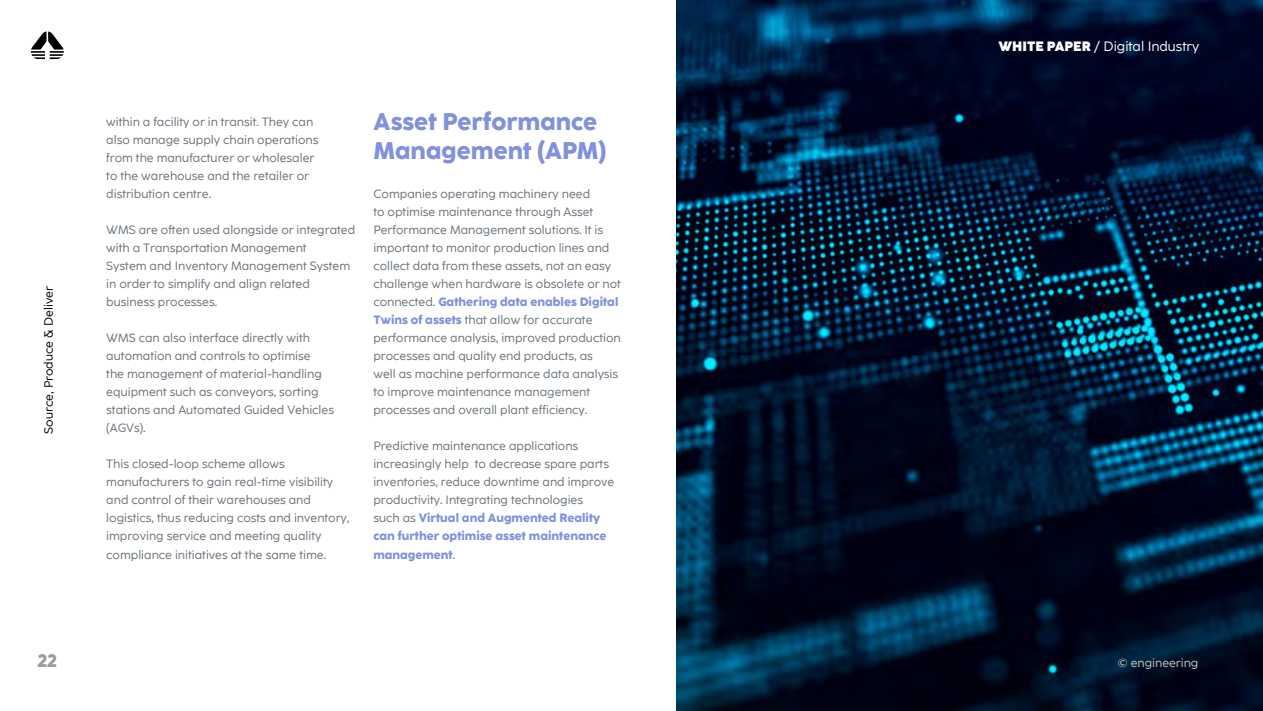
<style>
.page{position:relative;width:1263px;height:711px;background:#fff}
.page>*{position:absolute;margin:0;border:0;box-sizing:border-box;transform-origin:0 0}
.t1{font:800 24px/28.8px "Coco Eng";color:#8192db}
.t2{font:800 18px "Coco Eng";color:#9d9d9c}
.t3{font:13.5px "Coco Eng";color:#fff}
.t4{font:12px/18px "Coco Eng";color:#66717a}
.t5{font:12px "Coco Eng";color:#000}
.t6{font:12px "Coco Eng";color:#c6c6c6}
.s1{font-weight:800;color:#8192db}
.s2{font-weight:800}
</style>
<div class="page">
<img style="left:676px;top:0;width:587px;height:710px">
<svg style="left:31px;top:31px;width:33px;height:28px"></svg>
<p class="t5" style="left:41px;top:433px;width:149px;rotate:-90deg">Source, Produce &amp; Deliver</p>
<h2 class="t2" style="left:38px;top:647px;width:21px">22</h2>
<p class="t4" style="left:106px;top:112px;width:214px">within a facility or in transit. They can also manage supply chain operations from the manufacturer or wholesaler to the warehouse and the retailer or distribution centre.</p>
<p class="t4" style="left:106px;top:220px;width:250px">WMS are often used alongside or integrated with a Transportation Management<br>System and Inventory Management System in order to simplify and align related business processes.</p>
<p class="t4" style="left:106px;top:328px;width:229px">WMS can also interface directly with automation and controls to optimise<br>the management of material-handling equipment such as conveyors, sorting stations and Automated Guided Vehicles (AGVs).</p>
<p class="t4" style="left:106px;top:454px;width:245px">This closed-loop scheme allows manufacturers to gain real-time visibility and control of their warehouses and logistics, thus reducing costs and inventory, improving service and meeting quality compliance initiatives at the same time.</p>
<h1 class="t1" style="left:373px;top:105px;width:234px">Asset Performance<br>Management (APM)</h1>
<p class="t4" style="left:373px;top:184px;width:249px">Companies operating machinery need<br>to optimise maintenance through Asset Performance Management solutions. It is important to monitor production lines and collect data from these assets, not an easy challenge when hardware is obsolete or not connected. <span class="s1">Gathering data enables Digital Twins of assets</span> that allow for accurate performance analysis, improved production processes and quality end products, as<br>well as machine performance data analysis to improve maintenance management processes and overall plant efficiency.</p>
<p class="t4" style="left:373px;top:436px;width:242px">Predictive maintenance applications increasingly help to decrease spare parts inventories, reduce downtime and improve productivity. Integrating technologies<br>such as <span class="s1">Virtual and Augmented Reality can further optimise asset maintenance management</span>.</p>
<p class="t3" style="left:998px;top:38px;width:202px"><span class="s2">WHITE PAPER</span> / Digital Industry</p>
<p class="t6" style="left:1118px;top:654px;width:82px">© engineering</p>
</div>
